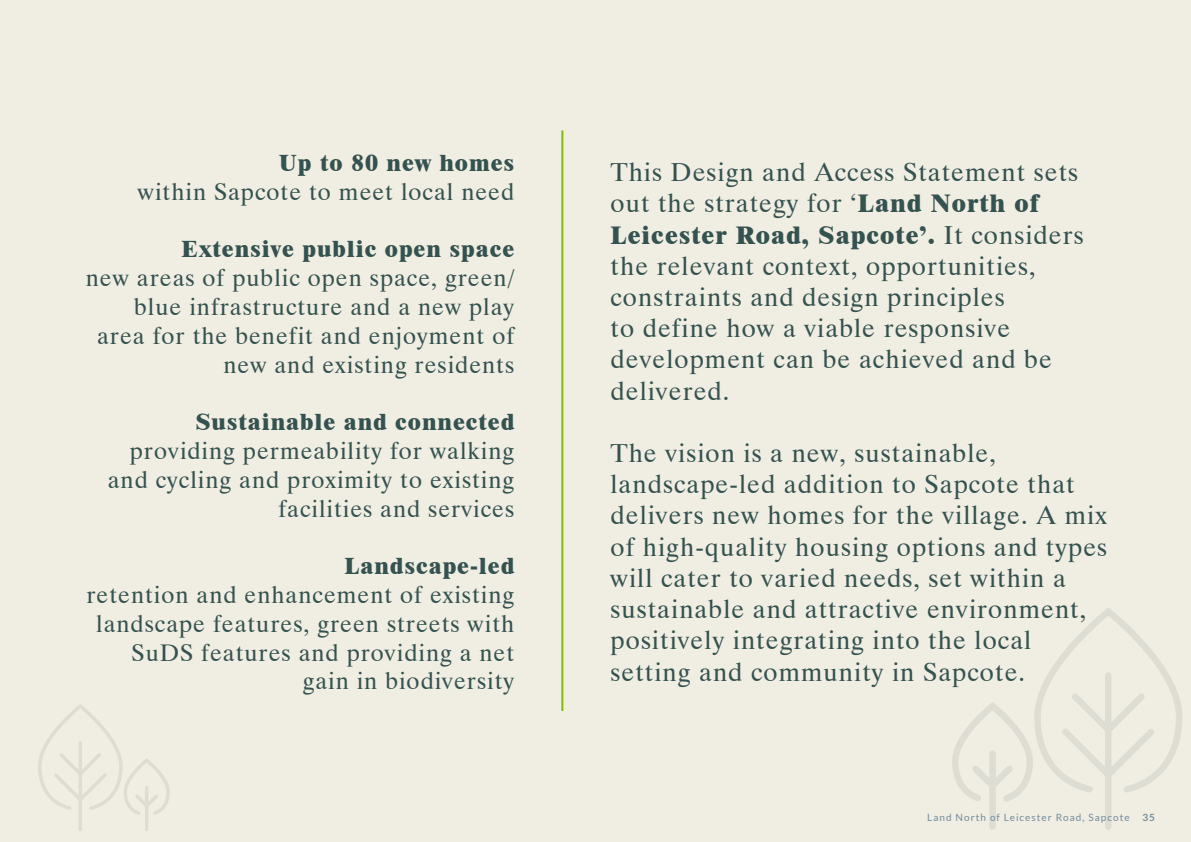
<style>
.page{position:relative;width:1191px;height:842px;background:#fff}
.page>*{position:absolute;margin:0;border:0;box-sizing:border-box;transform-origin:0 0}
.t1{font:26px/31.2px "Dutch 801 BT";letter-spacing:.04em;color:#34524f}
.t2{font:24px/28.8px "Dutch 801 BT";letter-spacing:.04em;color:#34524f;text-align:right}
.t3{font:800 24px "Dutch 801 BT";letter-spacing:.04em;color:#34524f}
.t4{font:10px "Lato";letter-spacing:.1em;color:#738d9c}
.t5{font:700 10px "Lato";color:#738d9c}
.s1{font-weight:800}
</style>
<div class="page">
<div style="left:0;top:1px;width:1191px;height:841px;background:#f0ede2"></div>
<svg style="left:952px;top:608px;width:230px;height:222px"></svg>
<hr style="left:561px;top:130px;width:2px;height:581px;background:#82be00">
<svg style="left:38px;top:704px;width:132px;height:127px"></svg>
<p class="t3" style="left:279px;top:148px;width:237px">Up to 80 new homes</p>
<p class="t2" style="left:138px;top:177px;width:378px">within Sapcote to meet local need</p>
<p class="t3" style="left:182px;top:234px;width:334px">Extensive public open space</p>
<p class="t2" style="left:86px;top:263px;width:430px">new areas of public open space, green/ blue infrastructure and a new play area for the benefit and enjoyment of new and existing residents</p>
<p class="t3" style="left:195px;top:407px;width:320px">Sustainable and connected</p>
<p class="t2" style="left:108px;top:436px;width:408px">providing permeability for walking and cycling and proximity to existing facilities and services</p>
<p class="t3" style="left:345px;top:551px;width:171px">Landscape-led</p>
<p class="t2" style="left:86px;top:580px;width:429px">retention and enhancement of existing landscape features, green streets with SuDS features and providing a net gain in biodiversity</p>
<p class="t1" style="left:610px;top:156px;width:474px">This Design and Access Statement sets out the strategy for ‘<span class="s1">Land North of Leicester Road, Sapcote’.</span> It considers the relevant context, opportunities, constraints and design principles<br>to define how a viable responsive development can be achieved and be delivered.</p>
<p class="t1" style="left:610px;top:437px;width:498px">The vision is a new, sustainable, landscape-led addition to Sapcote that delivers new homes for the village. A mix of high-quality housing options and types will cater to varied needs, set within a sustainable and attractive environment, positively integrating into the local setting and community in Sapcote.</p>
<p class="t4" style="left:927px;top:812px;width:204px">Land North of Leicester Road, Sapcote</p>
<p class="t5" style="left:1142px;top:812px;width:14px">35</p>
</div>
